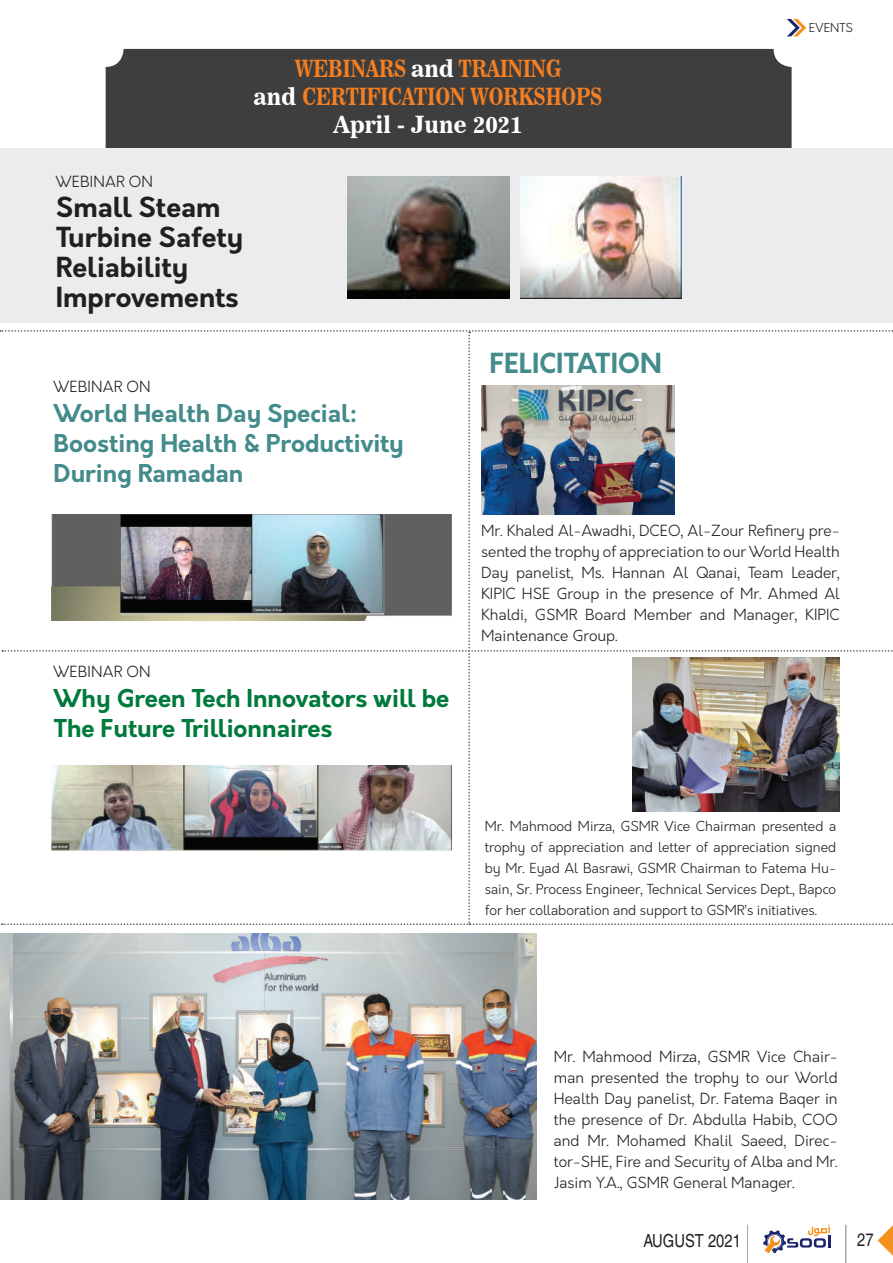
<style>
.page{position:relative;width:893px;height:1263px;background:#fff}
.page>*{position:absolute;margin:0;border:0;box-sizing:border-box;transform-origin:0 0}
.t1{font:700 27px/30px "Orkney";color:#231f20}
.t2{font:700 27px "Orkney";color:#448b8c}
.t3{font:700 24px/30px "Orkney";color:#448b8c}
.t4{font:700 24px/30px "Orkney";color:#007a3c}
.t5{font:23.55px/28.2px "News 706 BT Bold C";color:#f57f21;text-align:center;scale:.8 1}
.t6{font:condensed 18px "Helvetica CE";color:#231f20}
.t7{font:300 15px/21px "Orkney";color:#231f20;text-align:justify}
.t8{font:300 13.5px/21px "Orkney";color:#231f20;text-align:justify}
.t9{font:300 12px "Orkney";letter-spacing:.01em;color:#231f20}
.s1{color:#fff}
</style>
<div class="page">
<svg style="left:763px;top:1225px;width:67px;height:28px"></svg>
<hr style="left:845px;top:1225px;width:1px;height:38px;background:#a8a9ad">
<hr style="left:747px;top:1225px;width:1px;height:38px;background:#a8a9ad">
<svg style="left:878px;top:1225px;width:15px;height:31px"></svg>
<div style="left:106px;top:49px;width:686px;height:162px;background:#3e3e3f;border-radius:18px"></div>
<div style="left:1px;top:148px;width:892px;height:174px;background:#ececee"></div>
<svg style="left:787px;top:19px;width:19px;height:17px"></svg>
<img style="left:348px;top:176px;width:161px;height:122px">
<img style="left:520px;top:176px;width:161px;height:122px">
<img style="left:0;top:933px;width:536px;height:266px">
<svg style="left:0;top:330px;width:893px;height:595px"></svg>
<img style="left:482px;top:385px;width:192px;height:130px">
<h3 class="t5" style="left:254px;top:54px;width:437px">WEBINARS <span class="s1">and</span> TRAINING<br><span class="s1">and</span> CERTIFICATION WORKSHOPS<br><span class="s1">April - June 2021</span></h3>
<p class="t7" style="left:56px;top:172px;width:99px">WEBINAR ON</p>
<h1 class="t1" style="left:56px;top:193px;width:189px">Small Steam<br>Turbine Safety<br>Reliability<br>Improvements</h1>
<h1 class="t2" style="left:490px;top:345px;width:174px">FELICITATION</h1>
<p class="t7" style="left:54px;top:376px;width:99px">WEBINAR ON</p>
<h2 class="t3" style="left:54px;top:399px;width:352px">World Health Day Special:<br>Boosting Health &amp; Productivity<br>During Ramadan</h2>
<p class="t9" style="left:809px;top:20px;width:45px">EVENTS</p>
<p class="t7" style="left:54px;top:662px;width:99px">WEBINAR ON</p>
<h2 class="t4" style="left:54px;top:684px;width:397px">Why Green Tech Innovators will be<br>The Future Trillionnaires</h2>
<p class="t7" style="left:481px;top:520px;width:360px">Mr. Khaled Al-Awadhi, DCEO, Al-Zour Refinery pre&shy;sented the trophy of appreciation to our World Health Day panelist, Ms. Hannan Al Qanai, Team Leader, KIPIC HSE Group in the presence of Mr. Ahmed Al Khaldi, GSMR Board Member and Manager, KIPIC Maintenance Group.</p>
<p class="t8" style="left:485px;top:815px;width:353px">Mr. Mahmood Mirza, GSMR Vice Chairman presented a trophy of appreciation and letter of appreciation signed by Mr. Eyad Al Basrawi, GSMR Chairman to Fatema Hu&shy;sain, Sr. Process Engineer, Technical Services Dept., Bapco for her collaboration and support to GSMR’s initiatives.</p>
<p class="t7" style="left:554px;top:1046px;width:285px">Mr. Mahmood Mirza, GSMR Vice Chair&shy;man presented the trophy to our World Health Day panelist, Dr. Fatema Baqer in the presence of Dr. Abdulla Habib, COO and Mr. Mohamed Khalil Saeed, Direc&shy;tor-SHE, Fire and Security of Alba and Mr.<br>Jasim Y.A., GSMR General Manager.</p>
<p class="t6" style="left:643px;top:1230px;width:99px">AUGUST 2021</p>
<p class="t6" style="left:857px;top:1229px;width:18px">27</p>
</div>
